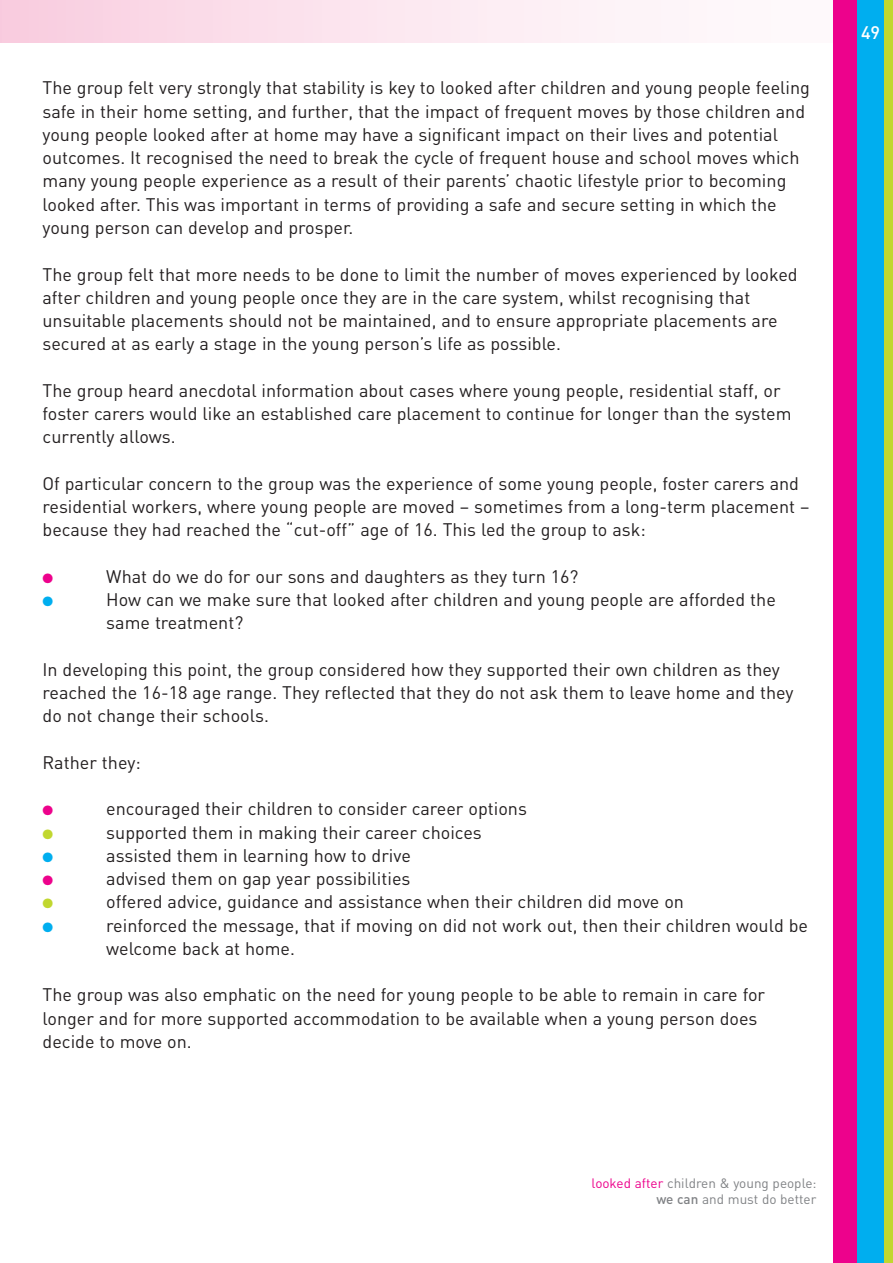
<style>
.page{position:relative;width:893px;height:1263px;background:#fff}
.page>*{position:absolute;margin:0;border:0;box-sizing:border-box;transform-origin:0 0}
.t1{font:18px/23.2px "FFDIN";color:#231f20}
.t2{font:500 18px "FFDIN";color:#fff}
.t3{font:13.5px/16.2px "FFDIN";color:#808285;text-align:right}
.t4{font:13.5px "Zapf Dingbats";color:#ed028c}
.t5{font:13.5px "Zapf Dingbats";color:#00aeef}
.t6{font:13.5px "Zapf Dingbats";color:#c1d72f}
.s1{color:#ed028c}
.s2{font-weight:500}
</style>
<div class="page">
<svg style="left:0;top:42px;width:661px;height:1px"></svg>
<div style="left:0;top:0;width:893px;height:42px;background:linear-gradient(to right,#f9cfe1,#fff)"></div>
<div style="left:833px;top:0;width:24px;height:1263px;background:#ed028c"></div>
<div style="left:857px;top:0;width:27px;height:1263px;background:#00aeef"></div>
<div style="left:884px;top:0;width:9px;height:1263px;background:#c1d72f"></div>
<p class="t1" style="left:43px;top:78px;width:769px">The group felt very strongly that stability is key to looked after children and young people feeling safe in their home setting, and further, that the impact of frequent moves by those children and young people looked after at home may have a significant impact on their lives and potential outcomes. It recognised the need to break the cycle of frequent house and school moves which many young people experience as a result of their parents’ chaotic lifestyle prior to becoming looked after. This was important in terms of providing a safe and secure setting in which the young person can develop and prosper.</p>
<p class="t1" style="left:43px;top:264px;width:757px">The group felt that more needs to be done to limit the number of moves experienced by looked after children and young people once they are in the care system, whilst recognising that unsuitable placements should not be maintained, and to ensure appropriate placements are secured at as early a stage in the young person’s life as possible.</p>
<p class="t1" style="left:43px;top:381px;width:751px">The group heard anecdotal information about cases where young people, residential staff, or foster carers would like an established care placement to continue for longer than the system currently allows.</p>
<p class="t1" style="left:43px;top:474px;width:768px">Of particular concern to the group was the experience of some young people, foster carers and residential workers, where young people are moved – sometimes from a long-term placement – because they had reached the “cut-off” age of 16. This led the group to ask:</p>
<p class="t4" style="left:43px;top:570px;width:12px">●</p>
<p class="t1" style="left:106px;top:567px;width:474px">What do we do for our sons and daughters as they turn 16?</p>
<p class="t5" style="left:43px;top:593px;width:12px">●</p>
<p class="t1" style="left:106px;top:590px;width:671px">How can we make sure that looked after children and young people are afforded the same treatment?</p>
<p class="t1" style="left:43px;top:660px;width:753px">In developing this point, the group considered how they supported their own children as they reached the 16-18 age range. They reflected that they do not ask them to leave home and they do not change their schools.</p>
<p class="t1" style="left:43px;top:753px;width:100px">Rather they:</p>
<p class="t4" style="left:43px;top:803px;width:12px">●</p>
<p class="t1" style="left:106px;top:799px;width:422px">encouraged their children to consider career options</p>
<p class="t6" style="left:43px;top:826px;width:12px">●</p>
<p class="t1" style="left:106px;top:822px;width:377px">supported them in making their career choices</p>
<p class="t5" style="left:43px;top:849px;width:12px">●</p>
<p class="t1" style="left:106px;top:846px;width:306px">assisted them in learning how to drive</p>
<p class="t4" style="left:43px;top:872px;width:12px">●</p>
<p class="t1" style="left:106px;top:869px;width:306px">advised them on gap year possibilities</p>
<p class="t6" style="left:43px;top:896px;width:12px">●</p>
<p class="t1" style="left:106px;top:892px;width:579px">offered advice, guidance and assistance when their children did move on</p>
<p class="t5" style="left:43px;top:919px;width:12px">●</p>
<p class="t1" style="left:106px;top:915px;width:703px">reinforced the message, that if moving on did not work out, then their children would be welcome back at home.</p>
<p class="t1" style="left:43px;top:985px;width:724px">The group was also emphatic on the need for young people to be able to remain in care for longer and for more supported accommodation to be available when a young person does decide to move on.</p>
<p class="t2" style="left:861px;top:26px;width:21px">49</p>
<p class="t3" style="left:592px;top:1177px;width:226px"><span class="s1">looked after</span> children &amp; young people: <span class="s2">we can</span> and must do better</p>
</div>
